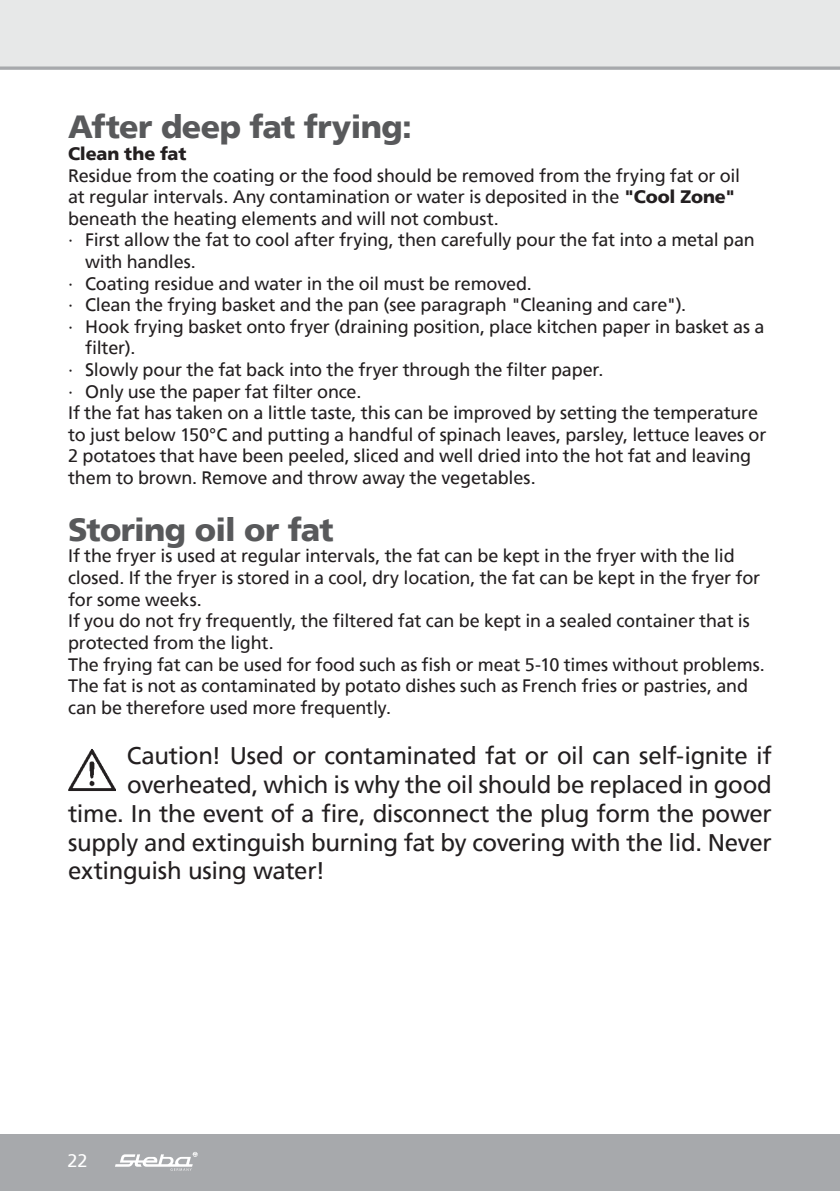
<style>
.page{position:relative;width:840px;height:1191px;background:#fff}
.page>*{position:absolute;margin:0;border:0;box-sizing:border-box;transform-origin:0 0}
.t1{font:900 32px "Frutiger";letter-spacing:-.02em;color:#58595b}
.t2{font:24px "Frutiger";letter-spacing:-.015em;color:#231f20}
.t3{font:18px/21.6px "Frutiger";letter-spacing:-.01em;color:#231f20}
.t4{font:900 18px "Frutiger";letter-spacing:-.01em;color:#231f20}
.t5{font:18px "Frutiger";color:#fff}
.s1{font-weight:900}
</style>
<div class="page">
<div style="left:0;top:0;width:839px;height:68px;background:#e7e8e8"></div>
<hr style="left:839px;top:1134px;width:1px;height:57px;background:#a7a9ac">
<div style="left:0;top:1134px;width:839px;height:57px;background:#a7a9ac"></div>
<svg style="left:115px;top:1152px;width:82px;height:18px"></svg>
<svg style="left:0;top:66px;width:839px;height:4px;background:#b2b4b7"></svg>
<img style="left:68px;top:749px;width:48px;height:42px">
<h1 class="t1" style="left:68px;top:108px;width:345px">After deep fat frying:</h1>
<p class="t4" style="left:68px;top:143px;width:120px">Clean the fat</p>
<p class="t3" style="left:68px;top:164px;width:673px">Residue from the coating or the food should be removed from the frying fat or oil</p>
<p class="t3" style="left:68px;top:186px;width:669px">at regular intervals. Any contamination or water is deposited in the <span class="s1">"Cool Zone"</span></p>
<p class="t3" style="left:68px;top:207px;width:432px">beneath the heating elements and will not combust.</p>
<p class="t3" style="left:68px;top:229px;width:687px">∙ First allow the fat to cool after frying, then carefully pour the fat into a metal pan</p>
<p class="t3" style="left:85px;top:251px;width:112px">with handles.</p>
<p class="t3" style="left:68px;top:272px;width:465px">∙ Coating residue and water in the oil must be removed.</p>
<p class="t3" style="left:68px;top:294px;width:619px">∙ Clean the frying basket and the pan (see paragraph "Cleaning and care").</p>
<p class="t3" style="left:68px;top:315px;width:697px">∙ Hook frying basket onto fryer (draining position, place kitchen paper in basket as a</p>
<p class="t3" style="left:85px;top:337px;width:52px">filter).</p>
<p class="t3" style="left:68px;top:359px;width:536px">∙ Slowly pour the fat back into the fryer through the filter paper.</p>
<p class="t3" style="left:68px;top:380px;width:295px">∙ Only use the paper fat filter once.</p>
<p class="t3" style="left:68px;top:402px;width:691px">If the fat has taken on a little taste, this can be improved by setting the temperature</p>
<p class="t3" style="left:68px;top:423px;width:699px">to just below 150°C and putting a handful of spinach leaves, parsley, lettuce leaves or</p>
<p class="t3" style="left:68px;top:445px;width:684px">2 potatoes that have been peeled, sliced and well dried into the hot fat and leaving</p>
<p class="t3" style="left:68px;top:467px;width:469px">them to brown. Remove and throw away the vegetables.</p>
<h1 class="t1" style="left:68px;top:510px;width:267px">Storing oil or fat</h1>
<p class="t3" style="left:68px;top:545px;width:698px">If the fryer is used at regular intervals, the fat can be kept in the fryer with the lid closed. If the fryer is stored in a cool, dry location, the fat can be kept in the fryer for for some weeks.<br>If you do not fry frequently, the filtered fat can be kept in a sealed container that is protected from the light.<br>The frying fat can be used for food such as fish or meat 5-10 times without problems.<br>The fat is not as contaminated by potato dishes such as French fries or pastries, and can be therefore used more frequently.</p>
<h2 class="t2" style="left:127px;top:741px;width:646px">Caution! Used or contaminated fat or oil can self-ignite if</h2>
<h2 class="t2" style="left:127px;top:770px;width:646px">overheated, which is why the oil should be replaced in good</h2>
<h2 class="t2" style="left:68px;top:799px;width:704px">time. In the event of a fire, disconnect the plug form the power</h2>
<h2 class="t2" style="left:68px;top:828px;width:704px">supply and extinguish burning fat by covering with the lid. Never</h2>
<h2 class="t2" style="left:68px;top:857px;width:258px">extinguish using water!</h2>
<p class="t5" style="left:67px;top:1149px;width:22px">22</p>
</div>
